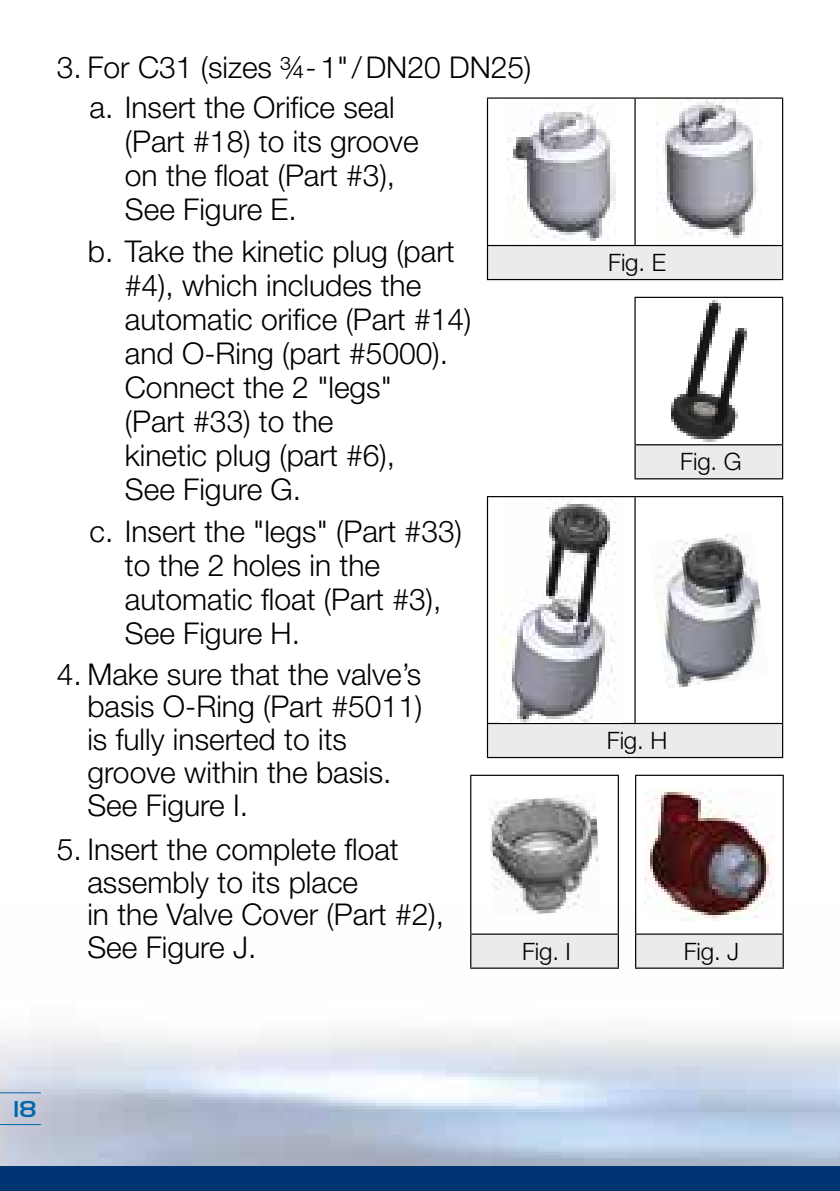
<style>
.page{position:relative;width:840px;height:1191px;background:#fff}
.page>*{position:absolute;margin:0;border:0;box-sizing:border-box;transform-origin:0 0}
.t1{font:300 30px/34px "Helvetica Neue LT Pro";color:#000}
.t2{font:300 24px "Helvetica Neue LT Pro";letter-spacing:-.005em;color:#000}
.t3{font:500 24px "Handel Got D";color:#0068ab}
</style>
<div class="page">
<img style="left:0;top:905px;width:839px;height:261px">
<div style="left:0;top:1166px;width:839px;height:25px;background:#003573"></div>
<div style="left:487px;top:245px;width:295px;height:34px;background:#ebebec"></div>
<hr style="left:634px;top:97px;width:148px;height:2px;background:#000">
<hr style="left:781px;top:99px;width:1px;height:146px;background:#000">
<hr style="left:486px;top:97px;width:148px;height:2px;background:#000">
<hr style="left:634px;top:99px;width:1px;height:146px;background:#000">
<hr style="left:486px;top:99px;width:2px;height:146px;background:#000">
<hr style="left:634px;top:245px;width:148px;height:1px;background:#000">
<hr style="left:781px;top:246px;width:1px;height:33px;background:#000">
<hr style="left:486px;top:245px;width:148px;height:1px;background:#000">
<hr style="left:486px;top:246px;width:2px;height:33px;background:#000">
<hr style="left:634px;top:279px;width:148px;height:1px;background:#000">
<hr style="left:486px;top:279px;width:148px;height:1px;background:#000">
<img style="left:656px;top:100px;width:100px;height:138px">
<img style="left:507px;top:106px;width:108px;height:134px">
<div style="left:487px;top:723px;width:295px;height:34px;background:#ebebec"></div>
<hr style="left:634px;top:496px;width:148px;height:1px;background:#000">
<hr style="left:781px;top:497px;width:1px;height:226px;background:#000">
<hr style="left:486px;top:496px;width:148px;height:1px;background:#000">
<hr style="left:634px;top:497px;width:1px;height:226px;background:#000">
<hr style="left:486px;top:497px;width:2px;height:226px;background:#000">
<hr style="left:634px;top:723px;width:148px;height:1px;background:#000">
<hr style="left:781px;top:724px;width:1px;height:33px;background:#000">
<hr style="left:486px;top:723px;width:148px;height:1px;background:#000">
<hr style="left:486px;top:724px;width:2px;height:33px;background:#000">
<hr style="left:634px;top:757px;width:148px;height:1px;background:#000">
<hr style="left:486px;top:757px;width:148px;height:1px;background:#000">
<img style="left:655px;top:534px;width:106px;height:154px">
<img style="left:500px;top:501px;width:116px;height:222px">
<div style="left:634px;top:445px;width:148px;height:34px;background:#ebebec"></div>
<hr style="left:634px;top:297px;width:148px;height:1px;background:#000">
<hr style="left:781px;top:298px;width:1px;height:146px;background:#000">
<hr style="left:634px;top:298px;width:1px;height:146px;background:#000">
<hr style="left:634px;top:444px;width:148px;height:1px;background:#000">
<hr style="left:781px;top:445px;width:1px;height:33px;background:#000">
<hr style="left:634px;top:445px;width:1px;height:33px;background:#000">
<hr style="left:634px;top:478px;width:148px;height:1px;background:#000">
<img style="left:671px;top:300px;width:76px;height:142px">
<div style="left:470px;top:934px;width:148px;height:34px;background:#ebebec"></div>
<hr style="left:470px;top:774px;width:148px;height:2px;background:#000">
<hr style="left:617px;top:776px;width:1px;height:157px;background:#000">
<hr style="left:470px;top:776px;width:1px;height:157px;background:#000">
<hr style="left:470px;top:933px;width:148px;height:1px;background:#000">
<hr style="left:617px;top:934px;width:1px;height:33px;background:#000">
<hr style="left:470px;top:934px;width:1px;height:33px;background:#000">
<hr style="left:470px;top:967px;width:148px;height:1px;background:#000">
<img style="left:487px;top:795px;width:114px;height:121px">
<div style="left:634px;top:774px;width:149px;height:194px;background:#fff"></div>
<div style="left:635px;top:934px;width:147px;height:34px;background:#ebebec"></div>
<hr style="left:634px;top:774px;width:149px;height:2px;background:#000">
<hr style="left:782px;top:776px;width:1px;height:157px;background:#000">
<hr style="left:634px;top:776px;width:2px;height:157px;background:#000">
<hr style="left:634px;top:933px;width:149px;height:1px;background:#000">
<hr style="left:782px;top:934px;width:1px;height:33px;background:#000">
<hr style="left:634px;top:934px;width:2px;height:33px;background:#000">
<hr style="left:634px;top:967px;width:149px;height:1px;background:#000">
<img style="left:644px;top:789px;width:130px;height:131px">
<hr style="left:0;top:1092px;width:41px;height:1px;background:#0068ab">
<hr style="left:0;top:1123px;width:41px;height:2px;background:#0068ab">
<p class="t1" style="left:89px;top:47px;width:443px;line-height:39.6px;text-indent:-33px">3. For C31 (sizes ¾-1"/DN20 DN25) a. Insert the Orifice seal</p>
<p class="t1" style="left:125px;top:123px;width:295px">(Part #18) to its groove on the float (Part #3),<br>See Figure E.</p>
<p class="t1" style="left:125px;top:233px;width:348px;text-indent:-37px">b. Take the kinetic plug (part #4), which includes the automatic orifice (Part #14) and O-Ring (part #5000).<br>Connect the 2 "legs"<br>(Part #33) to the<br>kinetic plug (part #6),<br>See Figure G.</p>
<p class="t1" style="left:125px;top:513px;width:338px;text-indent:-35px">c. Insert the "legs" (Part #33) to the 2 holes in the automatic float (Part #3),<br>See Figure H.</p>
<p class="t1" style="left:87px;top:657px;width:336px;line-height:32.8px;text-indent:-31px">4. Make sure that the valve’s basis O-Ring (Part #5011) is fully inserted to its groove within the basis.<br>See Figure I.</p>
<p class="t1" style="left:87px;top:832px;width:358px;line-height:32.8px;text-indent:-31px">5. Insert the complete float assembly to its place<br>in the Valve Cover (Part #2),<br>See Figure J.</p>
<p class="t2" style="left:608px;top:248px;width:59px">Fig. E</p>
<p class="t2" style="left:679px;top:447px;width:63px">Fig. G</p>
<p class="t2" style="left:606px;top:726px;width:62px">Fig. H</p>
<p class="t2" style="left:522px;top:936px;width:50px">Fig. I</p>
<p class="t2" style="left:683px;top:936px;width:57px">Fig. J</p>
<p class="t3" style="left:13px;top:1095px;width:25px">18</p>
</div>
